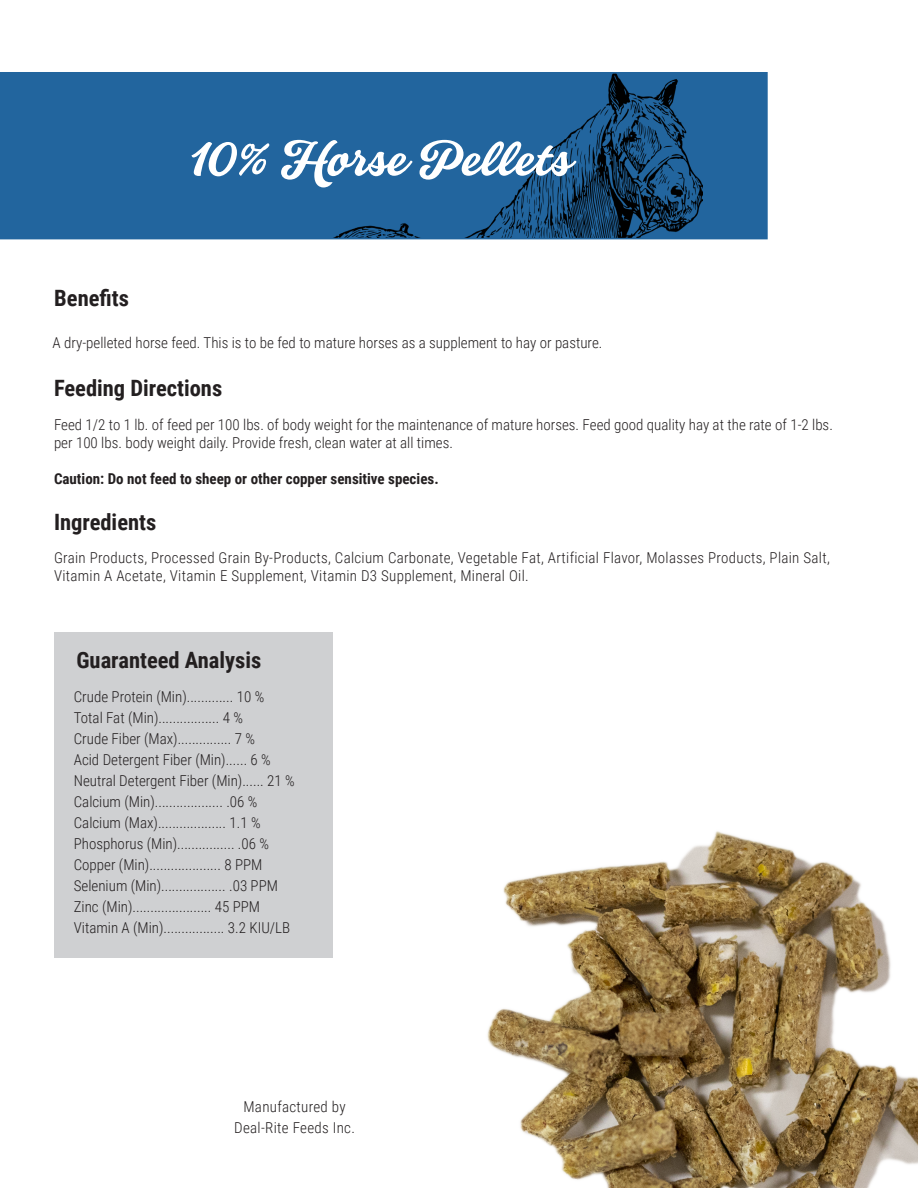
<style>
.page{position:relative;width:918px;height:1188px;background:#fff}
.page>*{position:absolute;margin:0;border:0;box-sizing:border-box;transform-origin:0 0}
.t1{font:52.5px "Monteria";color:#fff}
.t2{font:700 22.5px "Roboto Condensed";color:#231f20}
.t3{font:300 15px/18px "Roboto Condensed";color:#231f20}
.t4{font:300 15px/18px "Roboto Condensed";letter-spacing:.02em;color:#231f20}
.t5{font:700 15px "Roboto Condensed";color:#231f20}
</style>
<div class="page">
<svg style="left:0;top:72px;width:768px;height:167px;background:#205f95"></svg>
<img style="left:487px;top:831px;width:431px;height:357px">
<div style="left:54px;top:633px;width:279px;height:325px;background:#cfd0d2"></div>
<p class="t2" style="left:54px;top:283px;width:76px">Benefits</p>
<p class="t1" style="left:186px;top:124px;width:385px">10% Horse Pellets</p>
<p class="t3" style="left:52px;top:333px;width:551px">A dry-pelleted horse feed. This is to be fed to mature horses as a supplement to hay or pasture.</p>
<p class="t2" style="left:54px;top:372px;width:170px">Feeding Directions</p>
<p class="t3" style="left:54px;top:415px;width:780px">Feed 1/2 to 1 lb. of feed per 100 lbs. of body weight for the maintenance of mature horses. Feed good quality hay at the rate of 1-2 lbs. per 100 lbs. body weight daily. Provide fresh, clean water at all times.</p>
<p class="t5" style="left:54px;top:469px;width:386px">Caution: Do not feed to sheep or other copper sensitive species.</p>
<p class="t2" style="left:54px;top:506px;width:104px">Ingredients</p>
<p class="t4" style="left:54px;top:548px;width:777px">Grain Products, Processed Grain By-Products, Calcium Carbonate, Vegetable Fat, Artificial Flavor, Molasses Products, Plain Salt,<br>Vitamin A Acetate, Vitamin E Supplement, Vitamin D3 Supplement, Mineral Oil.</p>
<p class="t2" style="left:76px;top:644px;width:186px">Guaranteed Analysis</p>
<p class="t3" style="left:74px;top:688px;width:192px">Crude Protein (Min)............. 10 %</p>
<p class="t3" style="left:74px;top:709px;width:171px">Total Fat (Min)................. 4 %</p>
<p class="t3" style="left:74px;top:730px;width:183px">Crude Fiber (Max)............... 7 %</p>
<p class="t3" style="left:74px;top:751px;width:199px">Acid Detergent Fiber (Min)...... 6 %</p>
<p class="t3" style="left:74px;top:772px;width:223px">Neutral Detergent Fiber (Min)...... 21 %</p>
<p class="t3" style="left:74px;top:793px;width:185px">Calcium (Min)................... .06 %</p>
<p class="t3" style="left:74px;top:814px;width:188px">Calcium (Max)................... 1.1 %</p>
<p class="t3" style="left:74px;top:835px;width:197px">Phosphorus (Min)................ .06 %</p>
<p class="t3" style="left:74px;top:856px;width:190px">Copper (Min).................... 8 PPM</p>
<p class="t3" style="left:74px;top:877px;width:206px">Selenium (Min).................. .03 PPM</p>
<p class="t3" style="left:74px;top:898px;width:188px">Zinc (Min)...................... 45 PPM</p>
<p class="t3" style="left:74px;top:919px;width:218px">Vitamin A (Min)................. 3.2 KIU/LB</p>
<p class="t4" style="left:243px;top:1097px;width:104px">Manufactured by</p>
<p class="t4" style="left:234px;top:1118px;width:122px">Deal-Rite Feeds Inc.</p>
</div>
